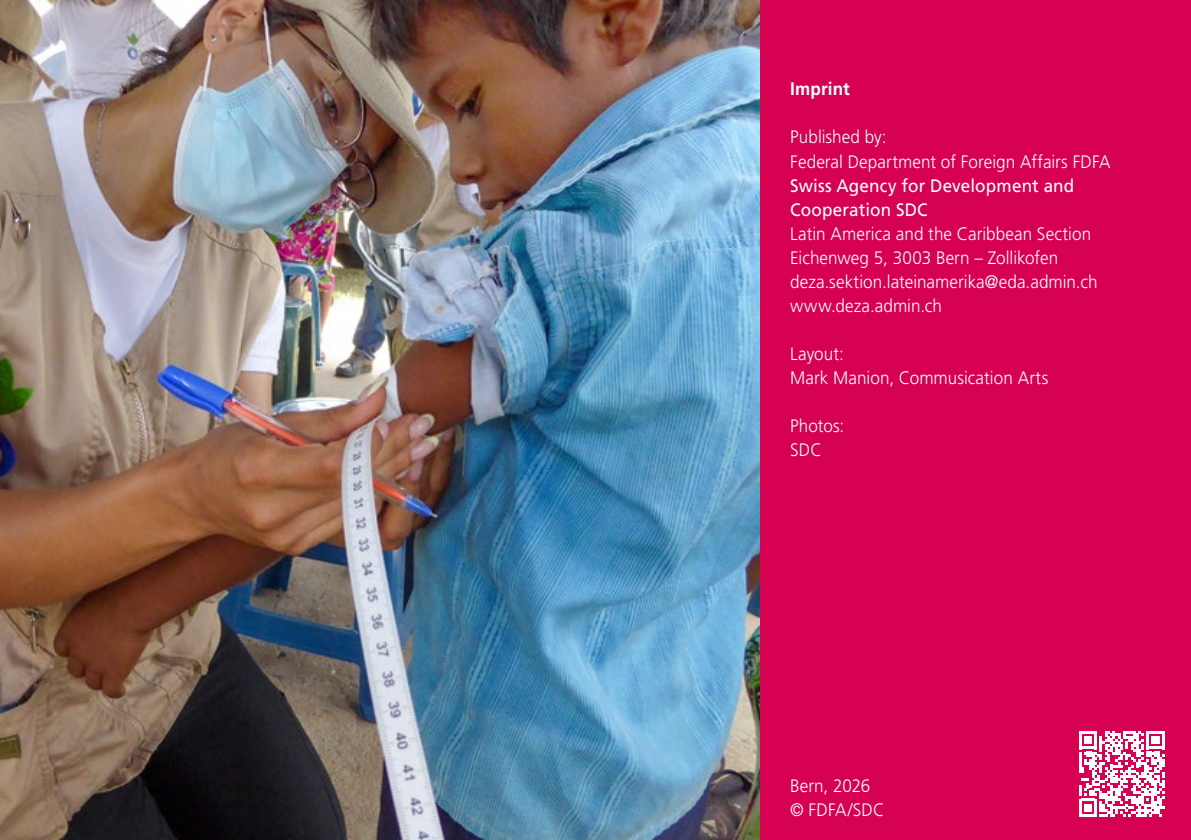
<style>
.page{position:relative;width:1191px;height:840px;background:#fff}
.page>*{position:absolute;margin:0;border:0;box-sizing:border-box;transform-origin:0 0}
.t1{font:300 18px/24px "Frutiger LT Pro";letter-spacing:.005em;color:#fff;scale:.95 1}
.t2{font:18px/24px "Frutiger LT Pro";letter-spacing:.01em;color:#fff;scale:.95 1}
.t3{font:700 18px "Frutiger LT Pro";letter-spacing:.005em;color:#fff;scale:.95 1}
</style>
<div class="page">
<div style="left:738px;top:0;width:453px;height:839px;background:#d60150"></div>
<img style="left:0;top:0;width:760px;height:839px">
<svg style="left:1079px;top:731px;width:85px;height:85px"></svg>
<p class="t3" style="left:790px;top:78px;width:64px">Imprint</p>
<p class="t1" style="left:790px;top:125px;width:339px">Published by:<br>Federal Department of Foreign Affairs FDFA</p>
<p class="t2" style="left:790px;top:173px;width:301px">Swiss Agency for Development and<br>Cooperation SDC</p>
<p class="t1" style="left:790px;top:221px;width:325px">Latin America and the Caribbean Section Eichenweg 5, 3003 Bern – Zollikofen deza.sektion.lateinamerika@eda.admin.ch www.deza.admin.ch</p>
<p class="t1" style="left:790px;top:341px;width:273px">Layout:<br>Mark Manion, Commusication Arts</p>
<p class="t1" style="left:790px;top:413px;width:58px">Photos:<br>SDC</p>
<p class="t1" style="left:790px;top:773px;width:101px">Bern, 2026 © FDFA/SDC</p>
</div>
